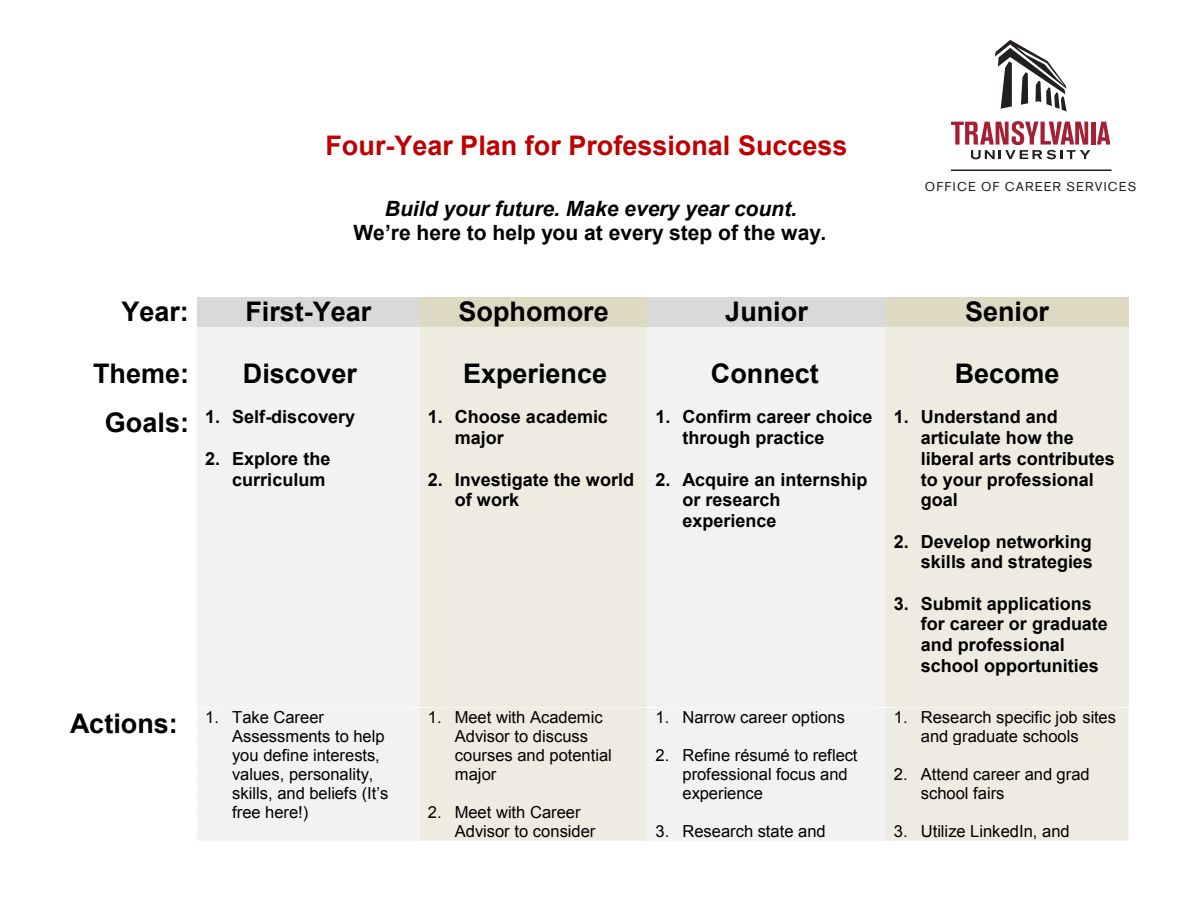
<style>
.page{position:relative;width:1188px;height:918px;background:#fff}
.page>*{position:absolute;margin:0;border:0;box-sizing:border-box;transform-origin:0 0}
.t1{font:700 27px "Arial";color:#000}
.t2{font:700 27px "Arial";color:#c00000}
.t3{font:700 21px "Arial";color:#000}
.t4{font:italic 700 21px "Arial";color:#000}
.t5{font:700 18px/20.7px "Arial";color:#000}
.t6{font:16.5px/19px "Arial";color:#000}
.t7{font:12.75px "Akzidenz Grotesk BQ";letter-spacing:.095em;color:#231f20}
.s1{font-size:27px}
.s2{font-weight:700;font-size:27px}
</style>
<div class="page">
<div style="left:197px;top:297px;width:223px;height:30px;background:#d9d9d9"></div>
<div style="left:420px;top:297px;width:227px;height:30px;background:#ddd9c3"></div>
<div style="left:647px;top:297px;width:239px;height:30px;background:#d9d9d9"></div>
<div style="left:886px;top:297px;width:243px;height:30px;background:#ddd9c3"></div>
<div style="left:197px;top:327px;width:223px;height:32px;background:#f2f2f2"></div>
<div style="left:420px;top:327px;width:227px;height:32px;background:#eeece1"></div>
<div style="left:647px;top:327px;width:239px;height:32px;background:#f2f2f2"></div>
<div style="left:886px;top:327px;width:243px;height:32px;background:#eeece1"></div>
<div style="left:197px;top:359px;width:223px;height:31px;background:#f2f2f2"></div>
<div style="left:420px;top:359px;width:227px;height:31px;background:#eeece1"></div>
<div style="left:647px;top:359px;width:239px;height:31px;background:#f2f2f2"></div>
<div style="left:886px;top:359px;width:243px;height:31px;background:#eeece1"></div>
<div style="left:197px;top:390px;width:223px;height:17px;background:#f2f2f2"></div>
<div style="left:420px;top:390px;width:227px;height:17px;background:#eeece1"></div>
<div style="left:647px;top:390px;width:239px;height:17px;background:#f2f2f2"></div>
<div style="left:886px;top:390px;width:243px;height:17px;background:#eeece1"></div>
<div style="left:197px;top:407px;width:223px;height:269px;background:#f2f2f2"></div>
<div style="left:420px;top:407px;width:227px;height:269px;background:#eeece1"></div>
<div style="left:647px;top:407px;width:239px;height:269px;background:#f2f2f2"></div>
<div style="left:886px;top:407px;width:243px;height:269px;background:#eeece1"></div>
<div style="left:197px;top:676px;width:223px;height:31px;background:#f2f2f2"></div>
<div style="left:420px;top:676px;width:227px;height:31px;background:#eeece1"></div>
<div style="left:647px;top:676px;width:239px;height:31px;background:#f2f2f2"></div>
<div style="left:886px;top:676px;width:243px;height:31px;background:#eeece1"></div>
<svg style="left:197px;top:707px;width:932px;height:134px"></svg>
<svg style="left:995px;top:40px;width:72px;height:72px"></svg>
<div style="left:1091px;top:122px;width:5px;height:23px;background:#a62035"></div>
<svg style="left:1097px;top:122px;width:13px;height:23px"></svg>
<svg style="left:951px;top:121px;width:140px;height:38px"></svg>
<hr style="left:951px;top:170px;width:161px;height:1px;background:#231f20">
<h1 class="t2" style="left:325px;top:127px;width:523px">Four-Year Plan for Professional Success</h1>
<p class="t4" style="left:385px;top:195px;width:413px">Build your future. Make every year count.</p>
<p class="t3" style="left:354px;top:219px;width:474px">We’re here to help you at every step of the way.</p>
<p class="t7" style="left:925px;top:179px;width:213px">OFFICE OF CAREER SERVICES</p>
<h1 class="t1" style="left:122px;top:294px;width:69px">Year:</h1>
<h1 class="t1" style="left:245px;top:294px;width:127px">First-Year</h1>
<h1 class="t1" style="left:459px;top:294px;width:152px">Sophomore</h1>
<h1 class="t1" style="left:725px;top:294px;width:84px">Junior</h1>
<h1 class="t1" style="left:965px;top:294px;width:86px">Senior</h1>
<h1 class="t1" style="left:93px;top:356px;width:97px">Theme:</h1>
<h1 class="t1" style="left:243px;top:356px;width:116px">Discover</h1>
<h1 class="t1" style="left:463px;top:356px;width:146px">Experience</h1>
<h1 class="t1" style="left:711px;top:356px;width:110px">Connect</h1>
<h1 class="t1" style="left:955px;top:356px;width:106px">Become</h1>
<p class="t5" style="left:105px;top:407px;width:252px"><span class="s1">Goals:</span> 1. Self-discovery</p>
<p class="t5" style="left:205px;top:449px;width:127px;text-align:right">2. Explore the curriculum</p>
<p class="t5" style="left:455px;top:407px;width:155px;text-indent:-27px">1. Choose academic major</p>
<p class="t5" style="left:455px;top:469px;width:181px;text-indent:-27px">2. Investigate the world of work</p>
<p class="t5" style="left:682px;top:407px;width:192px;text-indent:-27px">1. Confirm career choice through practice</p>
<p class="t5" style="left:682px;top:469px;width:186px;text-indent:-27px">2. Acquire an internship or research experience</p>
<p class="t5" style="left:921px;top:407px;width:195px;text-indent:-27px">1. Understand and articulate how the liberal arts contributes to your professional goal</p>
<p class="t5" style="left:894px;top:532px;width:201px;text-align:right">2. Develop networking skills and strategies</p>
<p class="t5" style="left:921px;top:594px;width:189px;text-indent:-27px">3. Submit applications for career or graduate and professional school opportunities</p>
<p class="t6" style="left:232px;top:708px;width:158px;text-indent:-162px"><span class="s2">Actions:</span> 1. Take Career<br>Assessments to help you define interests, values, personality, skills, and beliefs (It’s free here!)</p>
<p class="t6" style="left:455px;top:708px;width:159px;text-indent:-27px">1. Meet with Academic<br>Advisor to discuss courses and potential major</p>
<p class="t6" style="left:455px;top:803px;width:142px;text-indent:-27px">2. Meet with Career<br>Advisor to consider</p>
<p class="t6" style="left:655px;top:708px;width:191px">1. Narrow career options</p>
<p class="t6" style="left:682px;top:746px;width:177px;text-indent:-27px">2. Refine résumé to reflect professional focus and experience</p>
<p class="t6" style="left:655px;top:822px;width:172px">3. Research state and</p>
<p class="t6" style="left:921px;top:708px;width:197px;text-indent:-27px">1. Research specific job sites and graduate schools</p>
<p class="t6" style="left:921px;top:765px;width:170px;text-indent:-27px">2. Attend career and grad school fairs</p>
<p class="t6" style="left:894px;top:822px;width:177px">3. Utilize LinkedIn, and</p>
</div>
